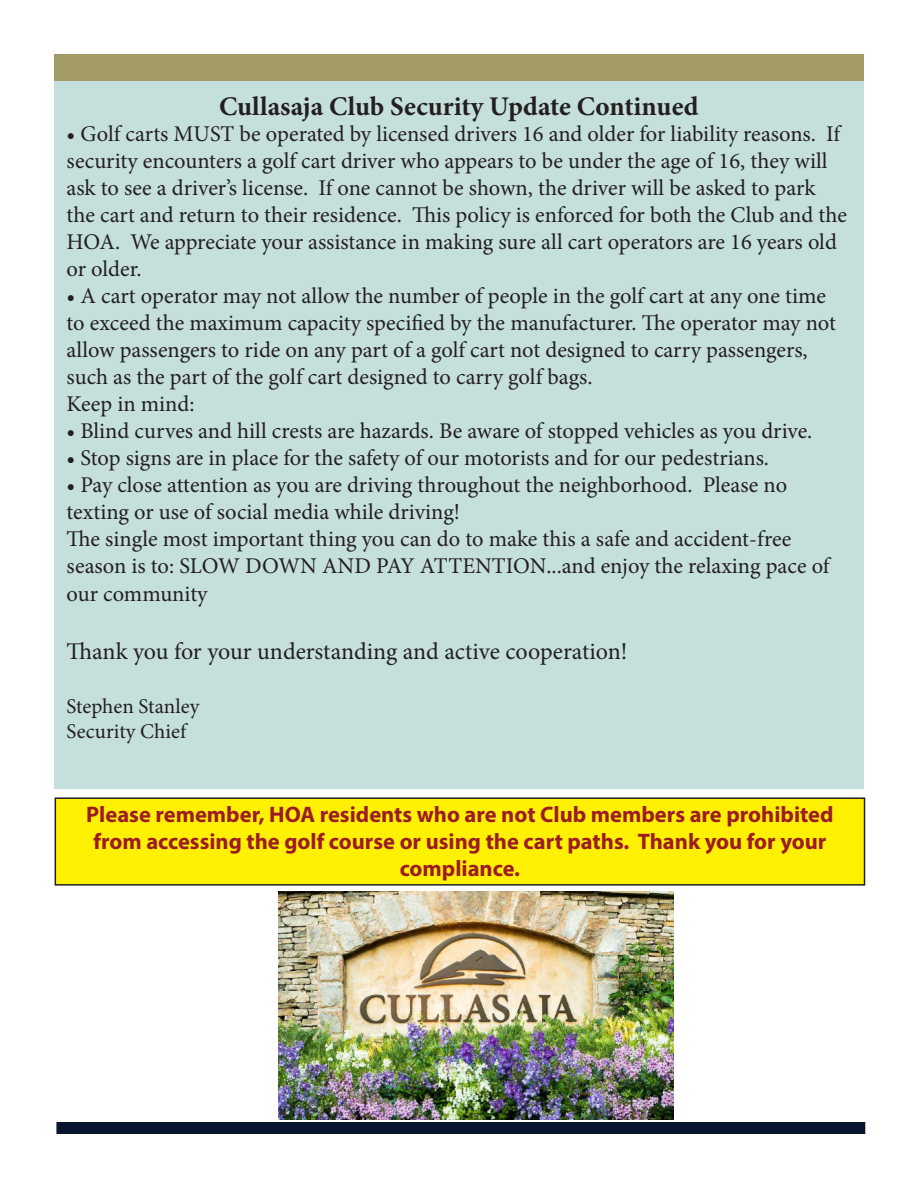
<style>
.page{position:relative;width:918px;height:1188px;background:#fff}
.page>*{position:absolute;margin:0;border:0;box-sizing:border-box;transform-origin:0 0}
.t1{font:700 27px "Minion Pro";color:#231f20}
.t2{font:24px "Minion Pro";letter-spacing:-.005em;color:#231f20}
.t3{font:22.5px/27px "Minion Pro";color:#231f20}
.t4{font:700 22.5px/27px "Myriad Pro";color:#9c1b25;text-align:center}
.t5{font:21px "Minion Pro";color:#231f20}
</style>
<div class="page">
<div style="left:54px;top:54px;width:810px;height:27px;background:#a29b65"></div>
<div style="left:56px;top:1122px;width:809px;height:12px;background:#091430"></div>
<img style="left:279px;top:892px;width:395px;height:228px">
<div style="left:55px;top:798px;width:810px;height:87px;background:#fff101"></div>
<div style="left:55px;top:797px;width:810px;height:89px;border:2px solid #231f20"></div>
<div style="left:54px;top:81px;width:810px;height:707px;background:#c5dfdd"></div>
<p class="t1" style="left:219px;top:87px;width:481px">Cullasaja Club Security Update Continued</p>
<p class="t3" style="left:67px;top:120px;width:782px">• Golf carts MUST be operated by licensed drivers 16 and older for liability reasons. If security encounters a golf cart driver who appears to be under the age of 16, they will ask to see a driver’s license. If one cannot be shown, the driver will be asked to park the cart and return to their residence. This policy is enforced for both the Club and the HOA. We appreciate your assistance in making sure all cart operators are 16 years old or older.</p>
<p class="t3" style="left:67px;top:282px;width:771px">• A cart operator may not allow the number of people in the golf cart at any one time to exceed the maximum capacity specified by the manufacturer. The operator may not allow passengers to ride on any part of a golf cart not designed to carry passengers, such as the part of the golf cart designed to carry golf bags.</p>
<p class="t3" style="left:67px;top:390px;width:129px">Keep in mind:</p>
<p class="t3" style="left:67px;top:417px;width:747px">• Blind curves and hill crests are hazards. Be aware of stopped vehicles as you drive.</p>
<p class="t3" style="left:67px;top:444px;width:704px">• Stop signs are in place for the safety of our motorists and for our pedestrians.</p>
<p class="t3" style="left:67px;top:471px;width:722px">• Pay close attention as you are driving throughout the neighborhood. Please no texting or use of social media while driving!</p>
<p class="t3" style="left:67px;top:525px;width:764px;line-height:27.9px">The single most important thing you can do to make this a safe and accident-free season is to: SLOW DOWN AND PAY ATTENTION...and enjoy the relaxing pace of our community</p>
<p class="t2" style="left:67px;top:635px;width:562px">Thank you for your understanding and active cooperation!</p>
<p class="t5" style="left:67px;top:692px;width:134px">Stephen Stanley</p>
<p class="t5" style="left:67px;top:717px;width:121px">Security Chief</p>
<p class="t4" style="left:86px;top:801px;width:749px">Please remember, HOA residents who are not Club members are prohibited from accessing the golf course or using the cart paths. Thank you for your compliance.</p>
</div>
